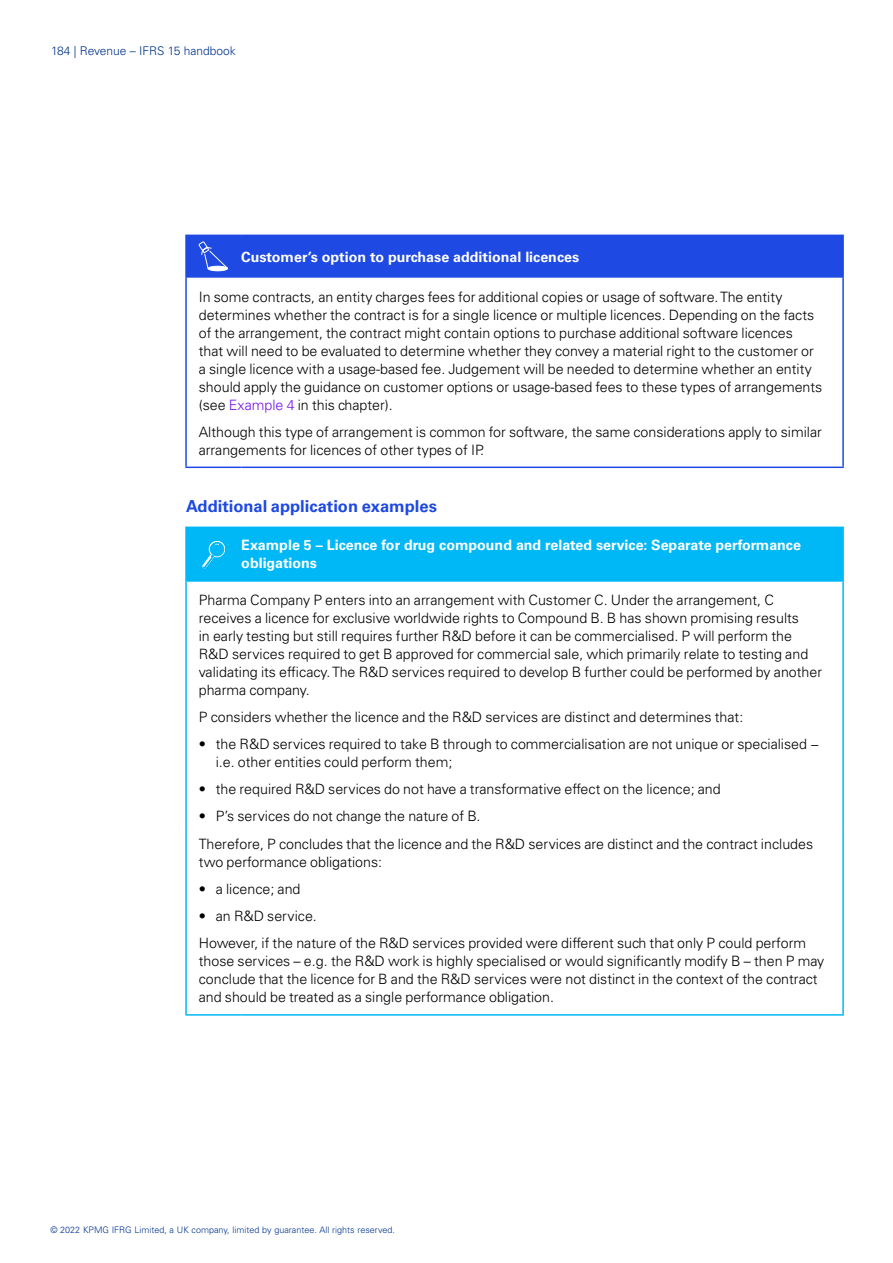
<style>
.page{position:relative;width:893px;height:1263px;background:#fff}
.page>*{position:absolute;margin:0;border:0;box-sizing:border-box;transform-origin:0 0}
.t1{font:700 16.5px "Univers LT Std";color:#1e49e2}
.t2{font:300 14.25px/18px "Univers LT Std";color:#000}
.t3{font:700 14.25px/18px "Univers LT Std";color:#fff}
.t4{font:300 12px "Univers LT Std";color:#00338d}
.t5{font:300 9px "Univers LT Std";color:#00338d}
.s1{color:#7213ea}
</style>
<div class="page">
<hr style="left:842px;top:278px;width:2px;height:189px;background:#1e49e2">
<hr style="left:185px;top:236px;width:2px;height:42px;background:#1e49e2">
<hr style="left:185px;top:235px;width:56px;height:1px;background:#1e49e2">
<hr style="left:241px;top:235px;width:603px;height:1px;background:#1e49e2">
<hr style="left:842px;top:236px;width:2px;height:42px;background:#1e49e2">
<hr style="left:185px;top:278px;width:2px;height:189px;background:#1e49e2">
<hr style="left:185px;top:467px;width:56px;height:1px;background:#1e49e2">
<hr style="left:241px;top:467px;width:603px;height:1px;background:#1e49e2">
<div style="left:186px;top:235px;width:657px;height:43px;background:#1e49e2"></div>
<hr style="left:185px;top:528px;width:2px;height:53px;background:#00b8f5">
<hr style="left:185px;top:527px;width:56px;height:1px;background:#00b8f5">
<hr style="left:241px;top:527px;width:603px;height:1px;background:#00b8f5">
<hr style="left:842px;top:528px;width:2px;height:53px;background:#00b8f5">
<hr style="left:185px;top:581px;width:2px;height:248px;background:#00b8f5">
<hr style="left:187px;top:581px;width:54px;height:1px;background:#00b8f5">
<hr style="left:241px;top:581px;width:601px;height:1px;background:#00b8f5">
<hr style="left:842px;top:581px;width:2px;height:248px;background:#00b8f5">
<hr style="left:185px;top:829px;width:2px;height:185px;background:#00b8f5">
<hr style="left:185px;top:1014px;width:56px;height:2px;background:#00b8f5">
<hr style="left:241px;top:1014px;width:603px;height:2px;background:#00b8f5">
<hr style="left:842px;top:829px;width:2px;height:185px;background:#00b8f5">
<div style="left:187px;top:527px;width:655px;height:54px;background:#00b8f5"></div>
<p class="t4" style="left:51px;top:44px;width:186px">184 | Revenue – IFRS 15 handbook</p>
<p class="t3" style="left:241px;top:248px;width:339px">Customer’s option to purchase additional licences</p>
<p class="t2" style="left:199px;top:287px;width:625px">In some contracts, an entity charges fees for additional copies or usage of software. The entity determines whether the contract is for a single licence or multiple licences. Depending on the facts of the arrangement, the contract might contain options to purchase additional software licences<br>that will need to be evaluated to determine whether they convey a material right to the customer or a single licence with a usage-based fee. Judgement will be needed to determine whether an entity should apply the guidance on customer options or usage-based fees to these types of arrangements (see <span class="s1">Example 4</span> in this chapter).</p>
<p class="t2" style="left:199px;top:422px;width:625px">Although this type of arrangement is common for software, the same considerations apply to similar arrangements for licences of other types of IP.</p>
<p class="t1" style="left:186px;top:496px;width:252px">Additional application examples</p>
<p class="t3" style="left:241px;top:536px;width:561px">Example 5 – Licence for drug compound and related service: Separate performance obligations</p>
<p class="t2" style="left:199px;top:590px;width:625px">Pharma Company P enters into an arrangement with Customer C. Under the arrangement, C receives a licence for exclusive worldwide rights to Compound B. B has shown promising results<br>in early testing but still requires further R&amp;D before it can be commercialised. P will perform the R&amp;D services required to get B approved for commercial sale, which primarily relate to testing and validating its efficacy. The R&amp;D services required to develop B further could be performed by another pharma company.</p>
<p class="t2" style="left:199px;top:707px;width:546px">P considers whether the licence and the R&amp;D services are distinct and determines that:</p>
<p class="t2" style="left:216px;top:734px;width:605px;text-indent:-17px">• the R&amp;D services required to take B through to commercialisation are not unique or specialised − i.e. other entities could perform them;</p>
<p class="t2" style="left:199px;top:779px;width:523px">• the required R&amp;D services do not have a transformative effect on the licence; and</p>
<p class="t2" style="left:199px;top:801px;width:616px;line-height:28.5px">• P’s services do not change the nature of B.<br>Therefore, P concludes that the licence and the R&amp;D services are distinct and the contract includes</p>
<p class="t2" style="left:199px;top:853px;width:185px">two performance obligations:</p>
<p class="t2" style="left:199px;top:880px;width:103px">• a licence; and</p>
<p class="t2" style="left:199px;top:902px;width:609px;line-height:27px">• an R&amp;D service.<br>However, if the nature of the R&amp;D services provided were different such that only P could perform</p>
<p class="t2" style="left:199px;top:952px;width:627px">those services – e.g. the R&amp;D work is highly specialised or would significantly modify B – then P may conclude that the licence for B and the R&amp;D services were not distinct in the context of the contract and should be treated as a single performance obligation.</p>
<p class="t5" style="left:50px;top:1224px;width:346px">© 2022 KPMG IFRG Limited, a UK company, limited by guarantee. All rights reserved.</p>
</div>
